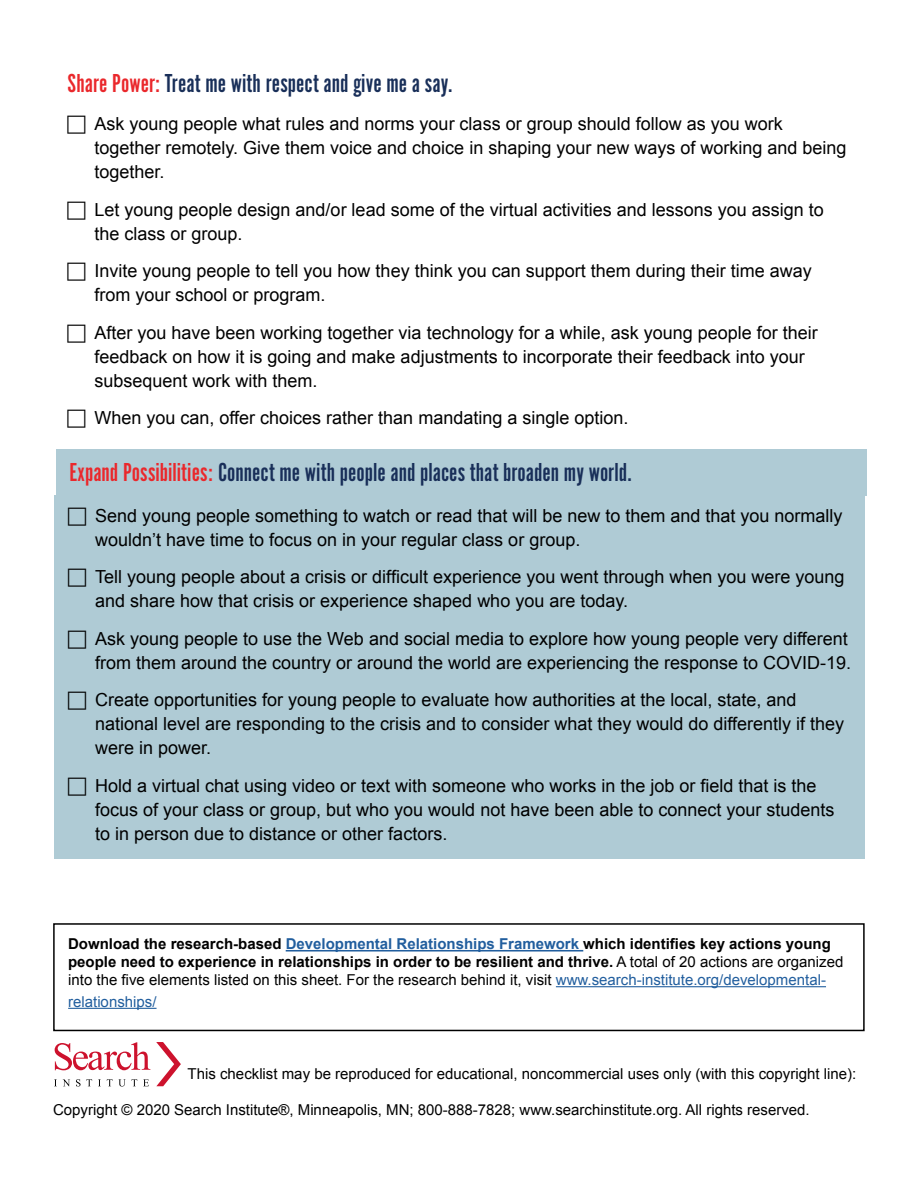
<style>
.page{position:relative;width:918px;height:1188px;background:#fff}
.page>*{position:absolute;margin:0;border:0;box-sizing:border-box;transform-origin:0 0}
.t1{font:27px "Alternate Got No 1 D";color:#192f59}
.t2{font:18px/24px "Arial";color:#000}
.t3{font:700 15px/18px "Arial";color:#000}
.t4{font:15px "Arial";color:#000}
.t5{font:15px "Arial";color:#215e9e}
.s1{color:#ea282c}
.s2{color:#215e9e}
.s3{font-weight:400}
.s4{font-weight:400;color:#215e9e}
</style>
<div class="page">
<hr style="left:286px;top:950px;width:297px;height:2px;background:#215e9e">
<hr style="left:556px;top:986px;width:270px;height:1px;background:#215e9e">
<hr style="left:68px;top:1008px;width:89px;height:1px;background:#215e9e">
<div style="left:53px;top:923px;width:812px;height:108px;border:2px solid #000"></div>
<div style="left:56px;top:449px;width:810px;height:46px;background:#afcbd5"></div>
<svg style="left:55px;top:1042px;width:95px;height:28px"></svg>
<svg style="left:63px;top:1079px;width:7px;height:7px"></svg>
<svg style="left:76px;top:1079px;width:16px;height:7px"></svg>
<svg style="left:107px;top:1079px;width:30px;height:7px"></svg>
<svg style="left:143px;top:1079px;width:6px;height:7px"></svg>
<svg style="left:156px;top:1042px;width:25px;height:44px"></svg>
<div style="left:55px;top:495px;width:810px;height:364px;background:#afcbd5"></div>
<h1 class="t1" style="left:68px;top:68px;width:387px"><span class="s1">Share Power:</span> Treat me with respect and give me a say.</h1>
<p class="t2" style="left:94px;top:112px;width:754px">Ask young people what rules and norms your class or group should follow as you work together remotely. Give them voice and choice in shaping your new ways of working and being together.</p>
<p class="t2" style="left:94px;top:197px;width:731px">Let young people design and/or lead some of the virtual activities and lessons you assign to the class or group.</p>
<p class="t2" style="left:94px;top:259px;width:719px">Invite young people to tell you how they think you can support them during their time away from your school or program.</p>
<p class="t2" style="left:94px;top:320px;width:725px">After you have been working together via technology for a while, ask young people for their feedback on how it is going and make adjustments to incorporate their feedback into your subsequent work with them.</p>
<p class="t2" style="left:94px;top:406px;width:535px">When you can, offer choices rather than mandating a single option.</p>
<h1 class="t1" style="left:70px;top:458px;width:564px"><span class="s1">Expand Possibilities:</span> Connect me with people and places that broaden my world.</h1>
<p class="t2" style="left:95px;top:504px;width:749px">Send young people something to watch or read that will be new to them and that you normally wouldn’t have time to focus on in your regular class or group.</p>
<p class="t2" style="left:95px;top:565px;width:751px">Tell young people about a crisis or difficult experience you went through when you were young and share how that crisis or experience shaped who you are today.</p>
<p class="t2" style="left:95px;top:627px;width:757px">Ask young people to use the Web and social media to explore how young people very different from them around the country or around the world are experiencing the response to COVID-19.</p>
<p class="t2" style="left:95px;top:688px;width:751px">Create opportunities for young people to evaluate how authorities at the local, state, and national level are responding to the crisis and to consider what they would do differently if they were in power.</p>
<p class="t2" style="left:95px;top:774px;width:741px">Hold a virtual chat using video or text with someone who works in the job or field that is the focus of your class or group, but who you would not have been able to connect your students to in person due to distance or other factors.</p>
<p class="t3" style="left:68px;top:935px;width:777px">Download the research-based <span class="s2">Developmental Relationships Framework</span> which identifies key actions young people need to experience in relationships in order to be resilient and thrive. <span class="s3">A total of 20 actions are organized into the five elements listed on this sheet. For the research behind it, visit</span> <span class="s4">www.search-institute.org/developmental-</span></p>
<p class="t5" style="left:68px;top:992px;width:90px">relationships/</p>
<p class="t4" style="left:188px;top:1064px;width:670px">This checklist may be reproduced for educational, noncommercial uses only (with this copyright line):</p>
<p class="t4" style="left:53px;top:1100px;width:758px">Copyright © 2020 Search Institute®, Minneapolis, MN; 800-888-7828; www.searchinstitute.org. All rights reserved.</p>
</div>
